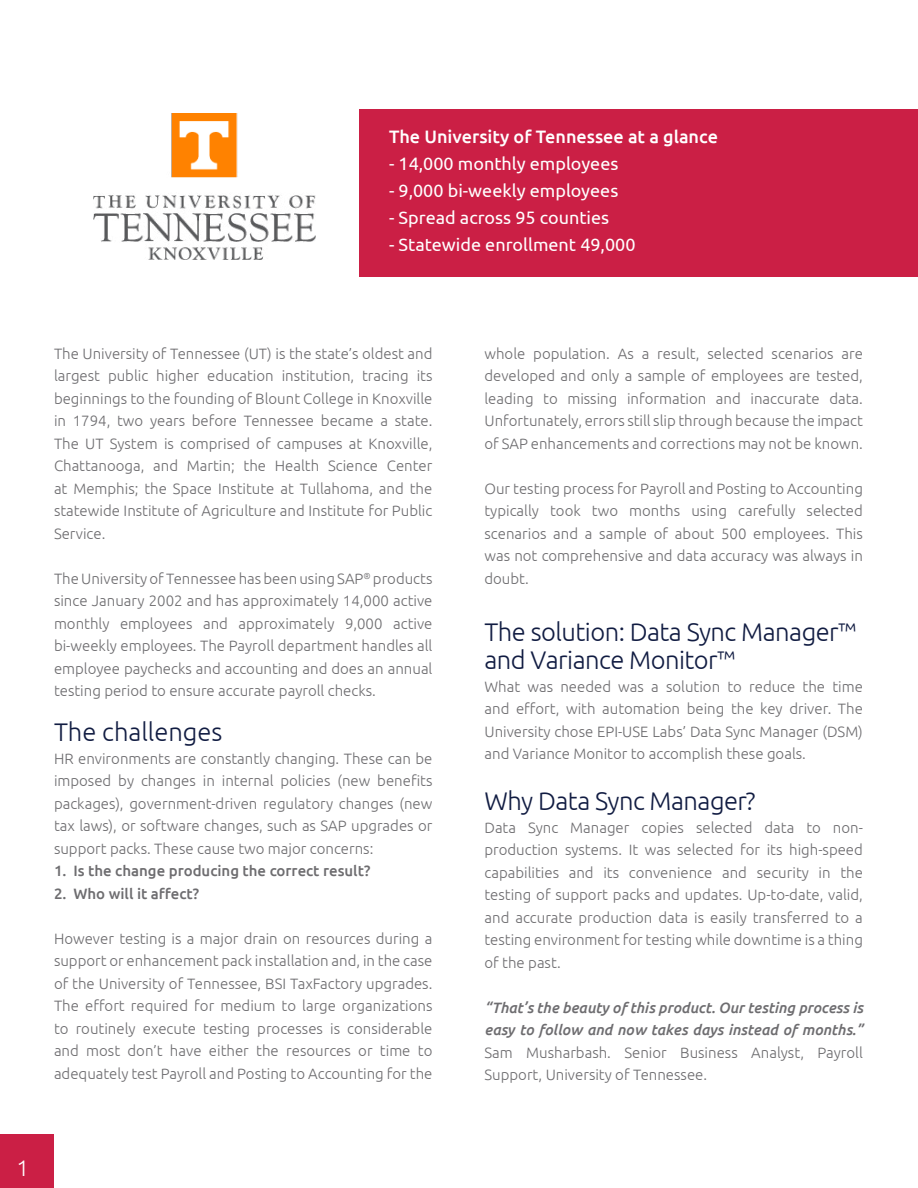
<style>
.page{position:relative;width:918px;height:1188px;background:#fff}
.page>*{position:absolute;margin:0;border:0;box-sizing:border-box;transform-origin:0 0}
.t1{font:300 25.5px/28.5px "Ubuntu";letter-spacing:-.02em;color:#111c42}
.t2{font:300 25.5px "Ubuntu";color:#111c42}
.t3{font:300 22.5px "Ubuntu";color:#fff}
.t4{font:18px "Ubuntu";color:#fff}
.t5{font:500 18px "Ubuntu";color:#fff}
.t6{font:300 15px/22.5px "Ubuntu";color:#6e6d70;text-align:justify}
.t7{font:italic 500 15px/22.5px "Ubuntu";color:#6e6d70}
.t8{font:500 15px "Ubuntu";color:#6e6d70}
</style>
<div class="page">
<div style="left:359px;top:109px;width:559px;height:168px;background:#cb1f45"></div>
<img style="left:94px;top:114px;width:221px;height:145px">
<div style="left:0;top:1135px;width:54px;height:53px;background:#cb1f45"></div>
<p class="t5" style="left:389px;top:125px;width:330px">The University of Tennessee at a glance</p>
<p class="t4" style="left:389px;top:152px;width:231px">- 14,000 monthly employees</p>
<p class="t4" style="left:389px;top:179px;width:231px">- 9,000 bi-weekly employees</p>
<p class="t4" style="left:389px;top:206px;width:222px">- Spread across 95 counties</p>
<p class="t4" style="left:389px;top:233px;width:248px">- Statewide enrollment 49,000</p>
<p class="t6" style="left:54px;top:342px;width:380px">The University of Tennessee (UT) is the state’s oldest and largest public higher education institution, tracing its beginnings to the founding of Blount College in Knoxville in 1794, two years before Tennessee became a state.<br>The UT System is comprised of campuses at Knoxville, Chattanooga, and Martin; the Health Science Center at Memphis; the Space Institute at Tullahoma, and the statewide Institute of Agriculture and Institute for Public Service.</p>
<p class="t6" style="left:54px;top:567px;width:380px">The University of Tennessee has been using SAP<sup>®</sup> products since January 2002 and has approximately 14,000 active monthly employees and approximately 9,000 active bi-weekly employees. The Payroll department handles all employee paychecks and accounting and does an annual testing period to ensure accurate payroll checks.</p>
<h1 class="t2" style="left:54px;top:717px;width:170px">The challenges</h1>
<p class="t6" style="left:54px;top:747px;width:380px">HR environments are constantly changing. These can be imposed by changes in internal policies (new benefits packages), government-driven regulatory changes (new tax laws), or software changes, such as SAP upgrades or support packs. These cause two major concerns:</p>
<p class="t8" style="left:54px;top:862px;width:318px">1. Is the change producing the correct result?</p>
<p class="t8" style="left:54px;top:884px;width:147px">2. Who will it affect?</p>
<p class="t6" style="left:54px;top:927px;width:380px">However testing is a major drain on resources during a support or enhancement pack installation and, in the case of the University of Tennessee, BSI TaxFactory upgrades.<br>The effort required for medium to large organizations to routinely execute testing processes is considerable and most don’t have either the resources or time to adequately test Payroll and Posting to Accounting for the</p>
<h2 class="t3" style="left:17px;top:1155px;width:14px">1</h2>
<p class="t6" style="left:484px;top:342px;width:380px">whole population. As a result, selected scenarios are developed and only a sample of employees are tested, leading to missing information and inaccurate data.<br>Unfortunately, errors still slip through because the impact of SAP enhancements and corrections may not be known.</p>
<p class="t6" style="left:484px;top:477px;width:380px">Our testing process for Payroll and Posting to Accounting typically took two months using carefully selected scenarios and a sample of about 500 employees. This was not comprehensive and data accuracy was always in doubt.</p>
<h1 class="t1" style="left:484px;top:617px;width:373px">The solution: Data Sync Manager™ and Variance Monitor™</h1>
<p class="t6" style="left:484px;top:675px;width:380px">What was needed was a solution to reduce the time and effort, with automation being the key driver. The University chose EPI-USE Labs’ Data Sync Manager (DSM) and Variance Monitor to accomplish these goals.</p>
<h1 class="t1" style="left:484px;top:786px;width:273px">Why Data Sync Manager?</h1>
<p class="t6" style="left:484px;top:816px;width:380px">Data Sync Manager copies selected data to non&shy;production systems. It was selected for its high-speed capabilities and its convenience and security in the testing of support packs and updates. Up-to-date, valid, and accurate production data is easily transferred to a testing environment for testing while downtime is a thing of the past.</p>
<p class="t7" style="left:484px;top:996px;width:380px">“That’s the beauty of this product. Our testing process is easy to follow and now takes days instead of months.”</p>
<p class="t6" style="left:484px;top:1041px;width:380px">Sam Musharbash. Senior Business Analyst, Payroll<br>Support, University of Tennessee.</p>
</div>
